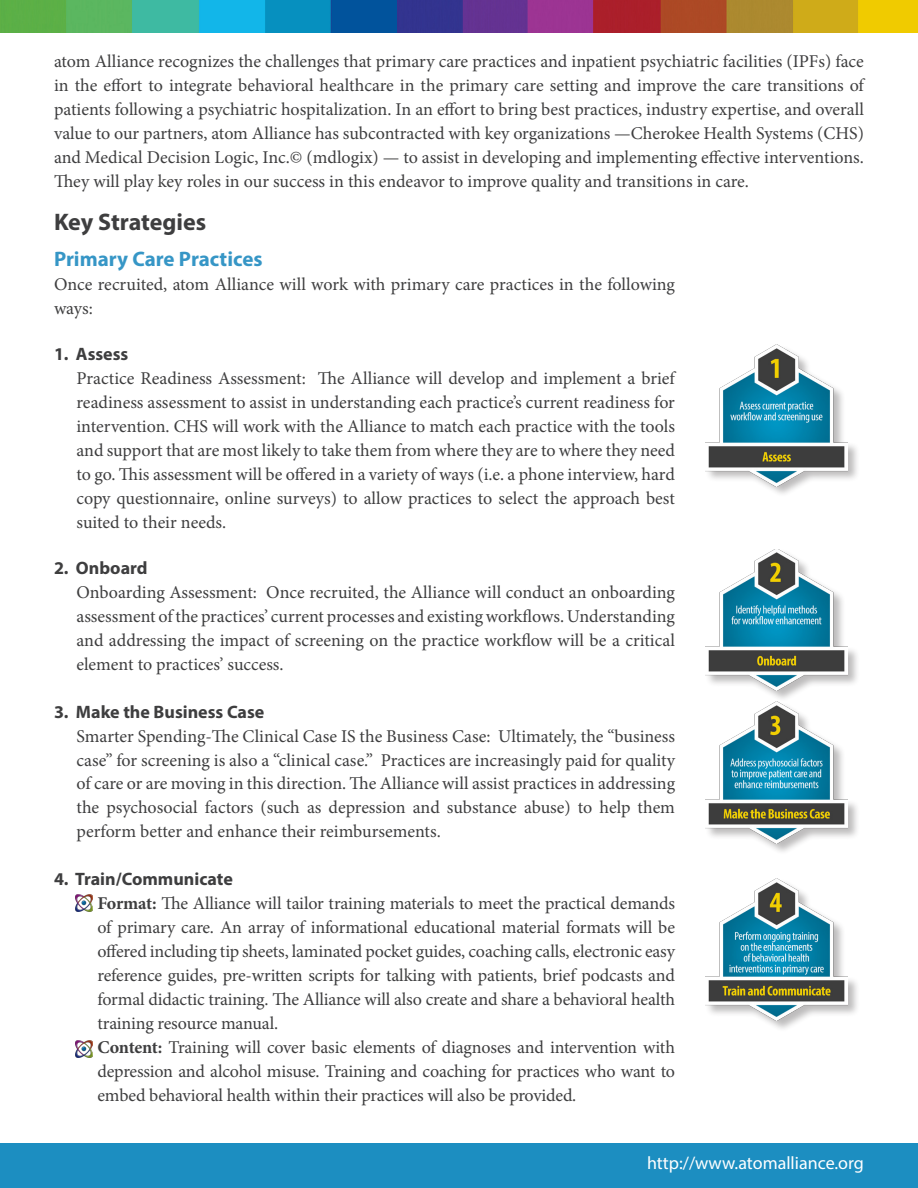
<style>
.page{position:relative;width:918px;height:1188px;background:#fff}
.page>*{position:absolute;margin:0;border:0;box-sizing:border-box;transform-origin:0 0}
.t1{font:700 24px "Myriad Pro";letter-spacing:-.005em;color:#3e3e3f}
.t2{font:700 21px "Myriad Pro";color:#3696c6}
.t3{font:18px/24px "Minion Pro";letter-spacing:-.005em;color:#3e3e3f;text-align:justify}
.t4{font:700 18px "Myriad Pro";color:#3e3e3f}
.t5{font:18px "Myriad Pro";color:#fff}
.s1{font-weight:700}
</style>
<div class="page">
<div style="left:0;top:1143px;width:918px;height:44px;background:#1c8ec1"></div>
<img style="left:76px;top:894px;width:17px;height:17px">
<img style="left:76px;top:1040px;width:17px;height:17px">
<img style="left:0;top:0;width:918px;height:32px">
<div style="left:705px;top:344px;width:155px;height:154px;background:#231f20;opacity:.3"></div>
<img style="left:706px;top:344px;width:141px;height:142px">
<div style="left:705px;top:549px;width:155px;height:154px;background:#231f20;opacity:.3"></div>
<img style="left:706px;top:549px;width:141px;height:142px">
<div style="left:705px;top:702px;width:155px;height:154px;background:#231f20;opacity:.3"></div>
<img style="left:706px;top:702px;width:141px;height:142px">
<div style="left:705px;top:879px;width:155px;height:153px;background:#231f20;opacity:.3"></div>
<img style="left:706px;top:878px;width:141px;height:142px">
<p class="t3" style="left:54px;top:49px;width:812px">atom Alliance recognizes the challenges that primary care practices and inpatient psychiatric facilities (IPFs) face in the effort to integrate behavioral healthcare in the primary care setting and improve the care transitions of patients following a psychiatric hospitalization. In an effort to bring best practices, industry expertise, and overall value to our partners, atom Alliance has subcontracted with key organizations —Cherokee Health Systems (CHS) and Medical Decision Logic, Inc.© (mdlogix) — to assist in developing and implementing effective interventions.<br>They will play key roles in our success in this endeavor to improve quality and transitions in care.</p>
<p class="t1" style="left:54px;top:207px;width:154px">Key Strategies</p>
<p class="t2" style="left:54px;top:246px;width:210px">Primary Care Practices</p>
<p class="t3" style="left:54px;top:273px;width:623px">Once recruited, atom Alliance will work with primary care practices in the following ways:</p>
<p class="t4" style="left:54px;top:342px;width:76px">1. Assess</p>
<p class="t3" style="left:77px;top:366px;width:600px">Practice Readiness Assessment: The Alliance will develop and implement a brief readiness assessment to assist in understanding each practice’s current readiness for intervention. CHS will work with the Alliance to match each practice with the tools and support that are most likely to take them from where they are to where they need to go. This assessment will be offered in a variety of ways (i.e. a phone interview, hard copy questionnaire, online surveys) to allow practices to select the approach best suited to their needs.</p>
<p class="t4" style="left:54px;top:556px;width:95px">2. Onboard</p>
<p class="t3" style="left:77px;top:580px;width:600px">Onboarding Assessment: Once recruited, the Alliance will conduct an onboarding assessment of the practices’ current processes and existing workflows. Understanding and addressing the impact of screening on the practice workflow will be a critical element to practices’ success.</p>
<p class="t4" style="left:54px;top:700px;width:212px">3. Make the Business Case</p>
<p class="t3" style="left:77px;top:724px;width:600px">Smarter Spending-The Clinical Case IS the Business Case: Ultimately, the “business case” for screening is also a “clinical case.” Practices are increasingly paid for quality of care or are moving in this direction. The Alliance will assist practices in addressing the psychosocial factors (such as depression and substance abuse) to help them perform better and enhance their reimbursements.</p>
<p class="t4" style="left:54px;top:868px;width:180px">4. Train/Communicate</p>
<p class="t3" style="left:98px;top:892px;width:579px"><span class="s1">Format:</span> The Alliance will tailor training materials to meet the practical demands of primary care. An array of informational educational material formats will be offered including tip sheets, laminated pocket guides, coaching calls, electronic easy reference guides, pre-written scripts for talking with patients, brief podcasts and formal didactic training. The Alliance will also create and share a behavioral health training resource manual.</p>
<p class="t3" style="left:98px;top:1036px;width:579px"><span class="s1">Content:</span> Training will cover basic elements of diagnoses and intervention with depression and alcohol misuse. Training and coaching for practices who want to embed behavioral health within their practices will also be provided.</p>
<p class="t5" style="left:647px;top:1152px;width:218px">http://www.atomalliance.org</p>
</div>
